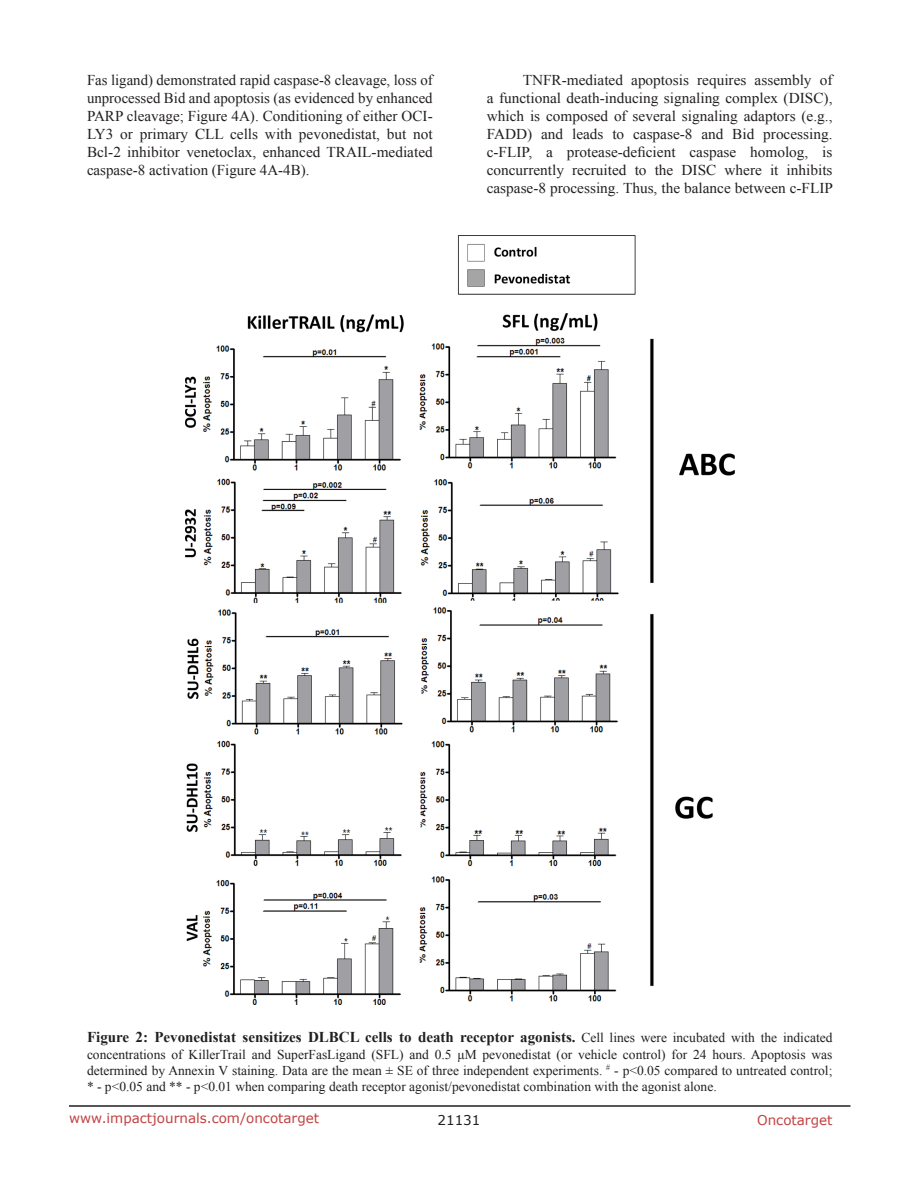
<style>
.page{position:relative;width:918px;height:1188px;background:#fff}
.page>*{position:absolute;margin:0;border:0;box-sizing:border-box;transform-origin:0 0}
.BodyText{font:15px/18px "Times New Roman";color:#231f20;text-align:justify}
.figuretext{font:700 15px "Times New Roman";color:#231f20}
.figuretext-2{font:13.5px/16.2px "Times New Roman";color:#231f20;text-align:justify}
.t1{font:13.5px "Verdana";color:#c24141}
.t2{font:13.5px "Verdana";color:#231f20}
.s1{font-weight:400;font-size:13.5px}
</style>
<div class="page">
<hr style="left:69px;top:1105px;width:781px;height:2px;background:#231f20">
<img style="left:185px;top:236px;width:549px;height:769px">
<p class="BodyText" style="left:87px;top:71px;width:347px">Fas ligand) demonstrated rapid caspase-8 cleavage, loss of unprocessed Bid and apoptosis (as evidenced by enhanced PARP cleavage; Figure 4A). Conditioning of either OCI-LY3 or primary CLL cells with pevonedistat, but not Bcl-2 inhibitor venetoclax, enhanced TRAIL-mediated caspase-8 activation (Figure 4A-4B).</p>
<p class="BodyText" style="left:487px;top:71px;width:348px;text-indent:36px">TNFR-mediated apoptosis requires assembly of a functional death-inducing signaling complex (DISC), which is composed of several signaling adaptors (e.g., FADD) and leads to caspase-8 and Bid processing. c-FLIP, a protease-deficient caspase homolog, is concurrently recruited to the DISC where it inhibits caspase-8 processing. Thus, the balance between c-FLIP</p>
<p class="figuretext" style="left:87px;top:1027px;width:747px">Figure 2: Pevonedistat sensitizes DLBCL cells to death receptor agonists. <span class="s1">Cell lines were incubated with the indicated</span></p>
<p class="figuretext-2" style="left:87px;top:1046px;width:747px">concentrations of KillerTrail and SuperFasLigand (SFL) and 0.5 μM pevonedistat (or vehicle control) for 24 hours. Apoptosis was determined by Annexin V staining. Data are the mean ± SE of three independent experiments. <sup>#</sup> - p&lt;0.05 compared to untreated control; * - p&lt;0.05 and ** - p&lt;0.01 when comparing death receptor agonist/pevonedistat combination with the agonist alone.</p>
<p class="t1" style="left:69px;top:1109px;width:252px">www.impactjournals.com/oncotarget</p>
<p class="t2" style="left:438px;top:1111px;width:44px">21131</p>
<p class="t1" style="left:757px;top:1111px;width:77px">Oncotarget</p>
</div>
